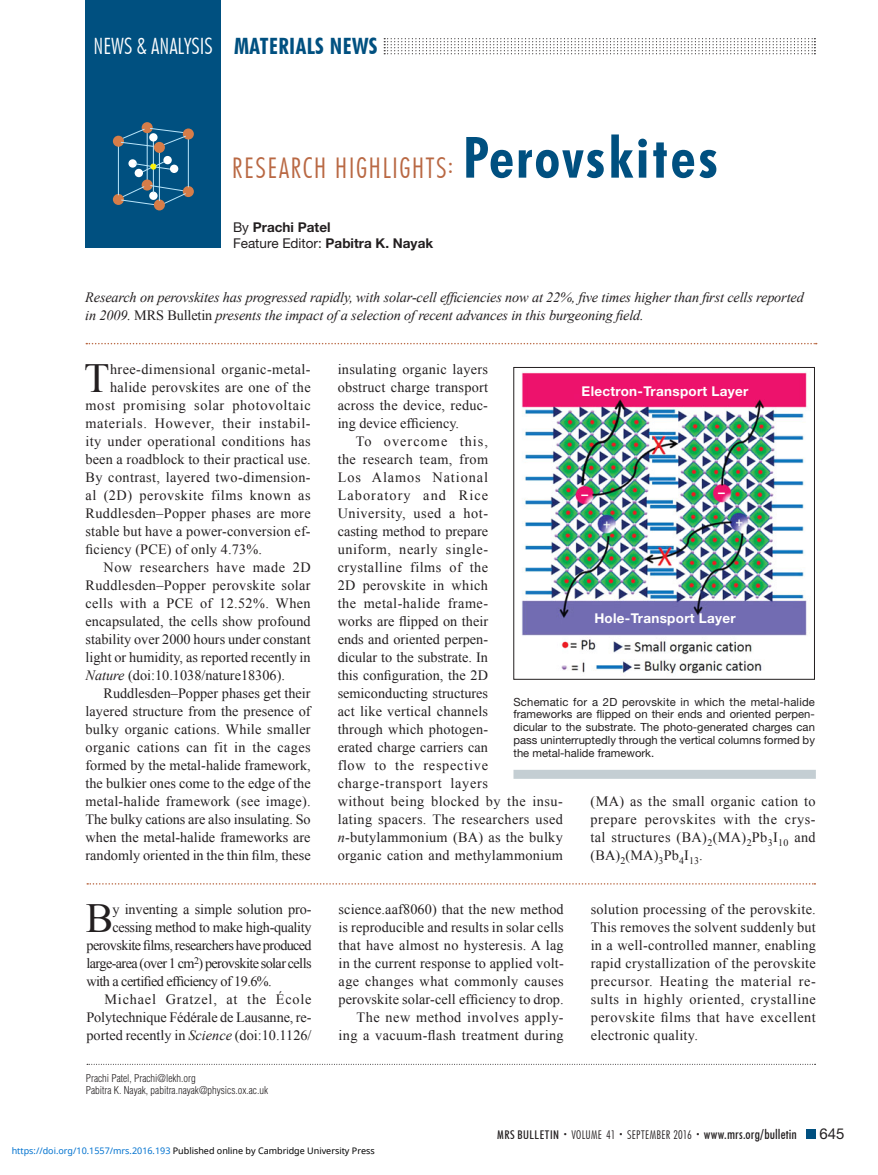
<style>
.page{position:relative;width:878px;height:1175px;background:#fff}
.page>*{position:absolute;margin:0;border:0;box-sizing:border-box;transform-origin:0 0}
.t1{font:41.4px "Times New Roman";color:#231f20}
.t2{font:300 condensed 28.5px "Futura BT";letter-spacing:.05em;color:#b96843}
.t3{font:300 condensed 22.5px "Futura BT";color:#fff}
.t4{font:15px "Helvetica Neue LT Std";color:#231f20}
.t5{font:14.25px/18px "Times New Roman";letter-spacing:.015em;color:#231f20;text-align:justify}
.t6{font:italic 14.25px/18px "Times New Roman";letter-spacing:-.01em;color:#231f20}
.t7{font:14.25px "Times New Roman";letter-spacing:-.005em;color:#231f20}
.t8{font:14.25px "Times New Roman";letter-spacing:-.04em;color:#231f20}
.t9{font:14.25px "Times New Roman";letter-spacing:.045em;color:#231f20}
.t10{font:14.25px "Times New Roman";letter-spacing:-.035em;color:#231f20}
.t11{font:14.25px "Times New Roman";letter-spacing:-.025em;color:#231f20}
.t12{font:14.25px "Times New Roman";letter-spacing:.04em;color:#231f20}
.t13{font:14.25px "Times New Roman";letter-spacing:.055em;color:#231f20}
.t14{font:14.25px "Times New Roman";letter-spacing:.035em;color:#231f20}
.t15{font:700 13.5px "Helvetica Neue LT Std";letter-spacing:.02em;color:#fff}
.t16{font:700 13.5px/16.2px "Helvetica Neue LT Std";color:#231f20}
.t17{font:500 13.5px "Helvetica Neue LT Std";color:#fff}
.t18{font:300 condensed 12px "Futura BT";letter-spacing:.02em;color:#231f20}
.t19{font:11.25px/12.8px "Helvetica Neue LT Std";color:#231f20;text-align:justify}
.t20{font:300 condensed 10.5px/12px "Helvetica LT Std";color:#231f20}
.t21{font:9px "Noto Sans";color:#000}
.s1{font-weight:700;color:#005080}
.s2{font-weight:700;font-size:57px;color:#005080}
.s3{font-weight:400}
.s4{font-style:normal}
.s5{font-style:italic}
.s6{font-weight:500}
.s7{font-size:7.5px}
.s8{font-weight:500;font-size:13.5px}
.s9{color:#0172cf}
</style>
<div class="page">
<div style="left:806px;top:1130px;width:9px;height:8px;background:#005080"></div>
<div style="left:86px;top:0;width:135px;height:248px;background:#005080"></div>
<div style="left:142px;top:122px;width:11px;height:11px;background:#d67d49;border-radius:50%"></div>
<div style="left:183px;top:186px;width:11px;height:11px;background:#d67d49;border-radius:50%"></div>
<div style="left:113px;top:194px;width:11px;height:11px;background:#d67d49;border-radius:50%"></div>
<div style="left:113px;top:136px;width:11px;height:11px;background:#d67d49;border-radius:50%"></div>
<div style="left:183px;top:128px;width:11px;height:11px;background:#d67d49;border-radius:50%"></div>
<div style="left:154px;top:199px;width:11px;height:11px;background:#d67d49;border-radius:50%"></div>
<svg style="left:118px;top:127px;width:71px;height:79px"></svg>
<div style="left:135px;top:169px;width:8px;height:8px;background:#fff;border-radius:50%"></div>
<svg style="left:384px;top:38px;width:431px;height:16px"></svg>
<svg style="left:87px;top:1064px;width:728px;height:1px"></svg>
<svg style="left:86px;top:343px;width:730px;height:1px"></svg>
<div style="left:513px;top:770px;width:302px;height:8px;background:#c4ced3"></div>
<svg style="left:87px;top:883px;width:728px;height:1px"></svg>
<img style="left:521px;top:371px;width:287px;height:303px">
<div style="left:513px;top:367px;width:301px;height:312px;border:1px solid #231f20"></div>
<h3 class="t3" style="left:94px;top:32px;width:285px">NEWS &amp; ANALYSIS <span class="s1">MATERIALS NEWS</span></h3>
<h2 class="t2" style="left:232px;top:150px;width:487px">RESEARCH HIGHLIGHTS: <span class="s2">Perovskites</span></h2>
<p class="t16" style="left:233px;top:220px;width:202px"><span class="s3">By</span> Prachi Patel<br><span class="s3">Feature Editor:</span> Pabitra K. Nayak</p>
<p class="t6" style="left:85px;top:288px;width:720px">Research on perovskites has progressed rapidly, with solar-cell efficiencies now at 22%, five times higher than first cells reported in 2009. <span class="s4">MRS Bulletin</span> presents the impact of a selection of recent advances in this burgeoning field.</p>
<h1 class="t1" style="left:84px;top:355px;width:27px">T</h1>
<p class="t5" style="left:110px;top:360px;width:202px">hree-dimensional organic-metal-</p>
<p class="t5" style="left:110px;top:378px;width:202px">halide perovskites are one of the</p>
<p class="t9" style="left:86px;top:397px;width:227px">most promising solar photovoltaic</p>
<p class="t9" style="left:86px;top:415px;width:227px">materials. However, their instabil-</p>
<p class="t5" style="left:86px;top:432px;width:227px">ity under operational conditions has</p>
<p class="t5" style="left:86px;top:450px;width:227px">been a roadblock to their practical use.</p>
<p class="t5" style="left:86px;top:468px;width:227px">By contrast, layered two-dimension-</p>
<p class="t12" style="left:86px;top:487px;width:227px">al (2D) perovskite films known as</p>
<p class="t5" style="left:86px;top:504px;width:227px">Ruddlesden–Popper phases are more</p>
<p class="t5" style="left:86px;top:522px;width:227px">stable but have a power-conversion ef-</p>
<p class="t5" style="left:86px;top:540px;width:178px">ficiency (PCE) of only 4.73%.</p>
<p class="t14" style="left:104px;top:559px;width:209px">Now researchers have made 2D</p>
<p class="t5" style="left:86px;top:576px;width:227px">Ruddlesden–Popper perovskite solar</p>
<p class="t5" style="left:86px;top:594px;width:227px">cells with a PCE of 12.52%. When</p>
<p class="t5" style="left:86px;top:612px;width:226px">encapsulated, the cells show profound</p>
<p class="t5" style="left:86px;top:630px;width:226px">stability over 2000 hours under constant</p>
<p class="t5" style="left:86px;top:648px;width:227px">light or humidity, as reported recently in</p>
<p class="t5" style="left:86px;top:666px;width:201px"><span class="s5">Nature</span> (doi:10.1038/nature18306).</p>
<p class="t5" style="left:104px;top:684px;width:209px">Ruddlesden–Popper phases get their</p>
<p class="t5" style="left:86px;top:702px;width:227px">layered structure from the presence of</p>
<p class="t5" style="left:86px;top:720px;width:227px">bulky organic cations. While smaller</p>
<p class="t5" style="left:86px;top:738px;width:227px">organic cations can fit in the cages</p>
<p class="t5" style="left:86px;top:756px;width:227px">formed by the metal-halide framework,</p>
<p class="t5" style="left:86px;top:774px;width:227px">the bulkier ones come to the edge of the</p>
<p class="t5" style="left:86px;top:792px;width:227px">metal-halide framework (see image).</p>
<p class="t7" style="left:86px;top:811px;width:227px">The bulky cations are also insulating. So</p>
<p class="t5" style="left:86px;top:828px;width:226px">when the metal-halide frameworks are</p>
<p class="t5" style="left:86px;top:846px;width:227px">randomly oriented in the thin film, these</p>
<h1 class="t1" style="left:86px;top:895px;width:29px">B</h1>
<p class="t7" style="left:112px;top:901px;width:201px">y inventing a simple solution pro-</p>
<p class="t11" style="left:112px;top:919px;width:201px">cessing method to make high-quality</p>
<p class="t10" style="left:86px;top:937px;width:227px">perovskite films, researchers have produced</p>
<p class="t8" style="left:86px;top:955px;width:227px">large-area (over 1 cm<sup>2</sup>) perovskite solar cells</p>
<p class="t8" style="left:86px;top:973px;width:187px">with a certified efficiency of 19.6%.</p>
<p class="t13" style="left:104px;top:991px;width:209px">Michael Gratzel, at the École</p>
<p class="t7" style="left:86px;top:1009px;width:227px">Polytechnique Fédérale de Lausanne, re-</p>
<p class="t5" style="left:86px;top:1026px;width:227px">ported recently in <span class="s5">Science</span> (doi:10.1126/</p>
<p class="t20" style="left:86px;top:1073px;width:184px">Prachi Patel, Prachi@lekh.org<br>Pabitra K. Nayak, pabitra.nayak@physics.ox.ac.uk</p>
<p class="t5" style="left:338px;top:360px;width:152px">insulating organic layers obstruct charge transport across the device, reduc&shy;ing device efficiency.</p>
<p class="t5" style="left:338px;top:432px;width:227px;text-align:left;text-indent:18px">To overcome this,<br>the research team, from<br>Los Alamos National<br>Laboratory and Rice<br>University, used a hot-<br>casting method to prepare<br>uniform, nearly single-<br>crystalline films of the<br>2D perovskite in which<br>the metal-halide frame-<br>works are flipped on their<br>ends and oriented perpen-<br>dicular to the substrate. In<br>this configuration, the 2D semiconducting structures<br>act like vertical channels<br>through which photogen-<br>erated charge carriers can<br>flow to the respective charge-transport layers<br>without being blocked by the insu&shy;lating spacers. The researchers used <span class="s5">n</span>-butylammonium (BA) as the bulky organic cation and methylammonium</p>
<p class="t15" style="left:581px;top:386px;width:168px">Electron-Transport Layer</p>
<p class="t17" style="left:718px;top:488px;width:8px">–</p>
<p class="t17" style="left:581px;top:490px;width:8px">–</p>
<p class="t15" style="left:594px;top:613px;width:143px">Hole-Transport Layer</p>
<p class="t19" style="left:513px;top:696px;width:303px">Schematic for a 2D perovskite in which the metal-halide frameworks are flipped on their ends and oriented perpen&shy;dicular to the substrate. The photo-generated charges can pass uninterruptedly through the vertical columns formed by the metal-halide framework.</p>
<p class="t5" style="left:590px;top:792px;width:227px">(MA) as the small organic cation to prepare perovskites with the crys&shy;tal structures (BA)<sub>2</sub>(MA)<sub>2</sub>Pb<sub>3</sub>I<sub>10</sub> and (BA)<sub>2</sub>(MA)<sub>3</sub>Pb<sub>4</sub>I<sub>13</sub>.</p>
<p class="t5" style="left:338px;top:900px;width:227px;text-align:right">science.aaf8060) that the new method is reproducible and results in solar cells that have almost no hysteresis. A lag in the current response to applied volt&shy;age changes what commonly causes perovskite solar-cell efficiency to drop.<br>The new method involves apply&shy;ing a vacuum-flash treatment during</p>
<p class="t5" style="left:590px;top:900px;width:227px">solution processing of the perovskite.<br>This removes the solvent suddenly but in a well-controlled manner, enabling rapid crystallization of the perovskite precursor. Heating the material re&shy;sults in highly oriented, crystalline perovskite films that have excellent electronic quality.</p>
<p class="t18" style="left:497px;top:1127px;width:301px"><span class="s6">MRS BULLETIN</span> <span class="s7">•</span> VOLUME 41 <span class="s7">•</span> SEPTEMBER 2016 <span class="s7">•</span> <span class="s8">www.mrs.org/bulletin</span></p>
<p class="t4" style="left:819px;top:1128px;width:27px">645</p>
<p class="t21" style="left:12px;top:1143px;width:364px"><span class="s9">https://doi.org/10.1557/mrs.2016.193</span> Published online by Cambridge University Press</p>
</div>
